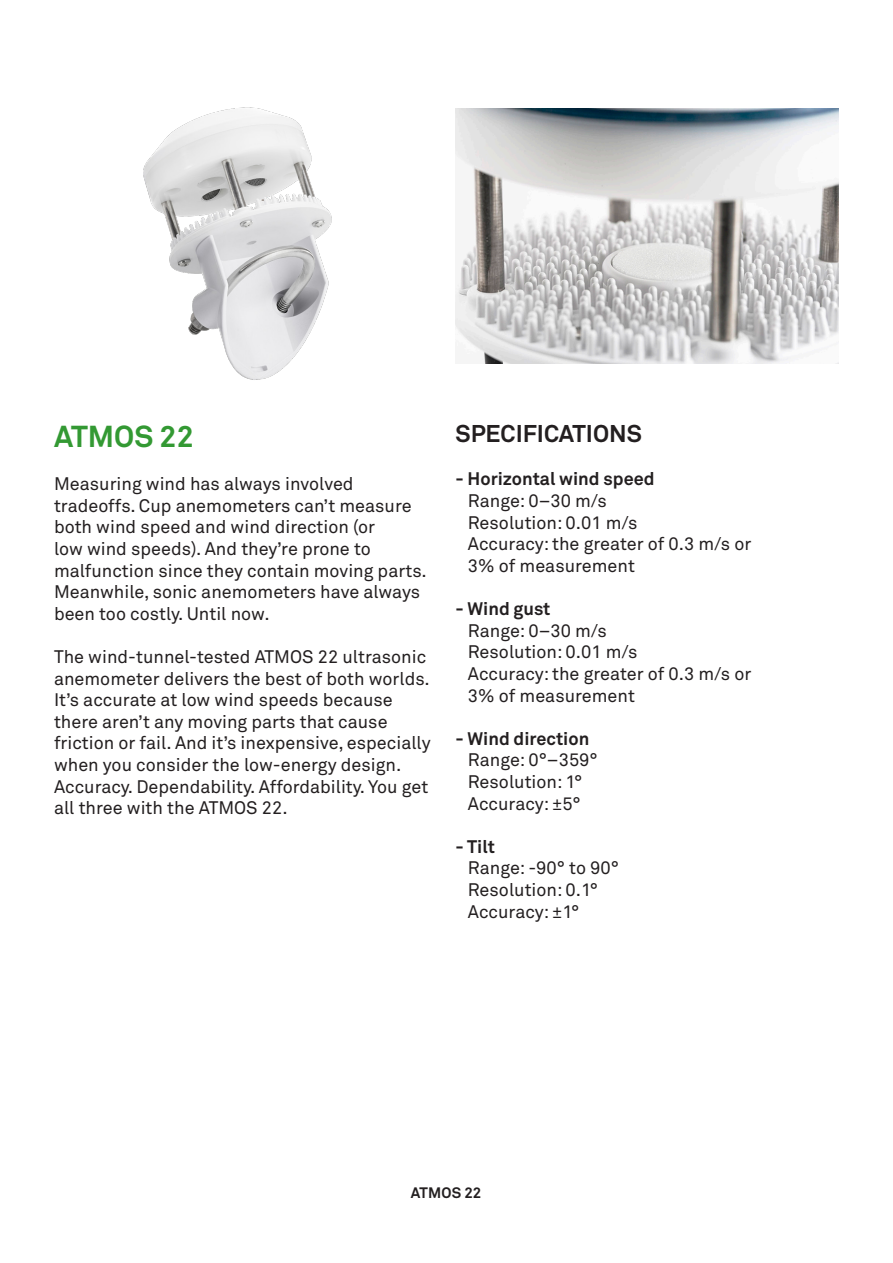
<style>
.page{position:relative;width:893px;height:1263px;background:#fff}
.page>*{position:absolute;margin:0;border:0;box-sizing:border-box;transform-origin:0 0}
.Green_title{font:700 30px "Akkurat Pro";color:#393}
.Specification_title{font:700 24px "Akkurat Pro";color:#231f20}
.SPECIFICATIONS__Rang{font:18px/21.6px "Akkurat Pro";color:#231f20}
.SPECIFICATIONS__Rang-2{font:700 18px "Akkurat Pro";color:#231f20}
.t1{font:700 15px "Akkurat Pro";letter-spacing:.01em;color:#231f20}
</style>
<div class="page">
<img style="left:143px;top:107px;width:189px;height:273px">
<img style="left:455px;top:108px;width:384px;height:255px">
<p class="Green_title" style="left:54px;top:418px;width:141px">ATMOS 22</p>
<p class="SPECIFICATIONS__Rang" style="left:54px;top:473px;width:374px">Measuring wind has always involved tradeoffs. Cup anemometers can’t measure both wind speed and wind direction (or<br>low wind speeds). And they’re prone to malfunction since they contain moving parts.<br>Meanwhile, sonic anemometers have always been too costly. Until now.</p>
<p class="SPECIFICATIONS__Rang" style="left:54px;top:646px;width:378px">The wind-tunnel-tested ATMOS 22 ultrasonic anemometer delivers the best of both worlds.<br>It’s accurate at low wind speeds because there aren’t any moving parts that cause friction or fail. And it’s inexpensive, especially when you consider the low-energy design.<br>Accuracy. Dependability. Affordability. You get all three with the ATMOS 22.</p>
<p class="Specification_title" style="left:455px;top:419px;width:188px">SPECIFICATIONS</p>
<p class="SPECIFICATIONS__Rang-2" style="left:455px;top:468px;width:201px">- Horizontal wind speed</p>
<p class="SPECIFICATIONS__Rang" style="left:468px;top:490px;width:141px">Range: 0–30 m/s</p>
<p class="SPECIFICATIONS__Rang" style="left:468px;top:512px;width:171px">Resolution: 0.01 m/s</p>
<p class="SPECIFICATIONS__Rang" style="left:468px;top:533px;width:285px">Accuracy: the greater of 0.3 m/s or</p>
<p class="SPECIFICATIONS__Rang" style="left:468px;top:555px;width:169px">3% of measurement</p>
<p class="SPECIFICATIONS__Rang-2" style="left:455px;top:598px;width:97px">- Wind gust</p>
<p class="SPECIFICATIONS__Rang" style="left:468px;top:620px;width:141px">Range: 0–30 m/s</p>
<p class="SPECIFICATIONS__Rang" style="left:468px;top:641px;width:171px">Resolution: 0.01 m/s</p>
<p class="SPECIFICATIONS__Rang" style="left:468px;top:663px;width:285px">Accuracy: the greater of 0.3 m/s or</p>
<p class="SPECIFICATIONS__Rang" style="left:468px;top:684px;width:169px">3% of measurement</p>
<p class="SPECIFICATIONS__Rang-2" style="left:455px;top:727px;width:135px">- Wind direction</p>
<p class="SPECIFICATIONS__Rang" style="left:468px;top:749px;width:131px">Range: 0°–359°</p>
<p class="SPECIFICATIONS__Rang" style="left:468px;top:771px;width:116px">Resolution: 1°</p>
<p class="SPECIFICATIONS__Rang" style="left:468px;top:792px;width:115px">Accuracy: ±5°</p>
<p class="SPECIFICATIONS__Rang-2" style="left:455px;top:835px;width:41px">- Tilt</p>
<p class="SPECIFICATIONS__Rang" style="left:468px;top:857px;width:153px">Range: -90° to 90°</p>
<p class="SPECIFICATIONS__Rang" style="left:468px;top:879px;width:132px">Resolution: 0.1°</p>
<p class="SPECIFICATIONS__Rang" style="left:468px;top:900px;width:113px">Accuracy: ±1°</p>
<p class="t1" style="left:411px;top:1184px;width:72px">ATMOS 22</p>
</div>
